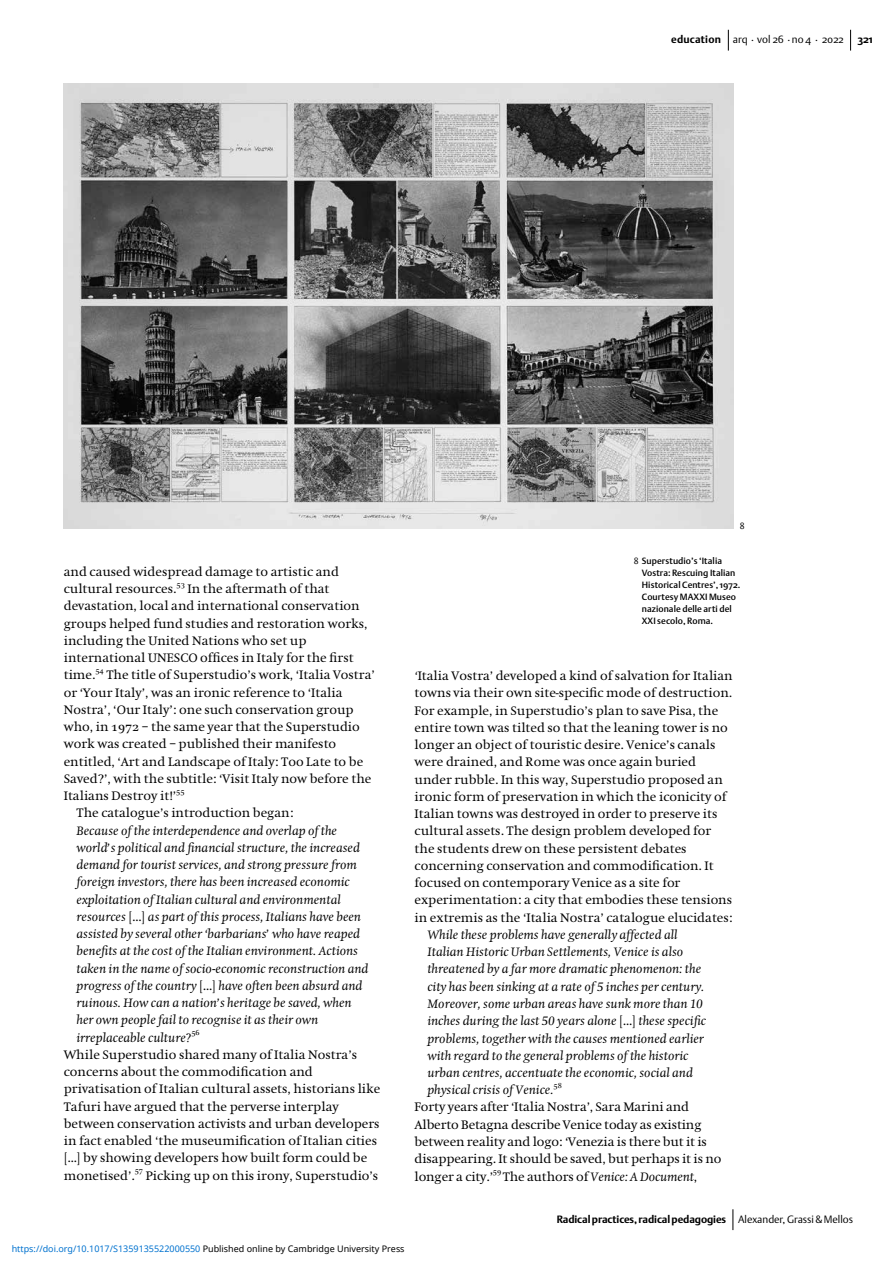
<style>
.page{position:relative;width:893px;height:1263px;background:#fff}
.page>*{position:absolute;margin:0;border:0;box-sizing:border-box;transform-origin:0 0}
.t1{font:12.75px/17.2px "Hollander";color:#000}
.t2{font:italic 12.75px/17.2px "Hollander";color:#000}
.t3{font:700 10.5px "DTL Argo ST";letter-spacing:-.01em;color:#000}
.t4{font:10.5px "DTL Argo ST Light";color:#000}
.t5{font:9px/12px "DTL Argo ST Medium";letter-spacing:.01em;color:#000}
.t6{font:9px "Noto Sans";color:#0172cf}
.t7{font:9px "DTL Argo ST Light";color:#000}
.t8{font:7.65px "Hollander SC";color:#000}
.s1{font-family:"DTL Argo ST";font-weight:700}
.s2{font-family:"Hollander SC"}
.s3{font-style:normal}
.s4{font-family:"DTL Argo ST Light"}
.s5{font-style:italic}
.s6{color:#000}
.s7{font-family:"DTL Argo ST Light";font-weight:400}
</style>
<div class="page">
<svg style="left:728px;top:30px;width:1px;height:21px"></svg>
<svg style="left:850px;top:30px;width:1px;height:21px"></svg>
<svg style="left:733px;top:1209px;width:1px;height:21px"></svg>
<img style="left:64px;top:84px;width:670px;height:444px">
<p class="t4" style="left:671px;top:33px;width:174px"><span class="s1">education</span> arq . vol 26 . no 4 . 2022</p>
<p class="t3" style="left:858px;top:33px;width:17px">321</p>
<p class="t1" style="left:64px;top:563px;width:277px">and caused widespread damage to artistic and cultural resources.</p>
<p class="t8" style="left:177px;top:580px;width:10px">53</p>
<p class="t1" style="left:64px;top:580px;width:305px;text-indent:124px">In the aftermath of that devastation, local and international conservation groups helped fund studies and restoration works, including the United Nations who set up international UNESCO offices in Italy for the first time.</p>
<p class="t8" style="left:95px;top:666px;width:10px">54</p>
<p class="t1" style="left:64px;top:667px;width:313px;text-indent:43px">The title of Superstudio’s work, ‘Italia Vostra’ or ‘Your Italy’, was an ironic reference to ‘Italia Nostra’, ‘Our Italy’: one such conservation group who, in <span class="s2">1972</span> – the same year that the Superstudio work was created – published their manifesto entitled, ‘Art and Landscape of Italy: Too Late to be Saved?’, with the subtitle: ‘Visit Italy now before the Italians Destroy it!’</p>
<p class="t8" style="left:176px;top:787px;width:10px">55</p>
<p class="t1" style="left:77px;top:805px;width:218px">The catalogue’s introduction began:</p>
<p class="t2" style="left:77px;top:822px;width:294px">Because of the interdependence and overlap of the world’s political and financial structure, the increased demand for tourist services, and strong pressure from foreign investors, there has been increased economic exploitation of Italian cultural and environmental resources <span class="s3">[…]</span> as part of this process, Italians have been assisted by several other ‘barbarians’ who have reaped benefits at the cost of the Italian environment. Actions taken in the name of socio-economic reconstruction and progress of the country <span class="s3">[…]</span> have often been absurd and ruinous. How can a nation’s heritage be saved, when her own people fail to recognise it as their own irreplaceable culture?</p>
<p class="t8" style="left:191px;top:1028px;width:10px">56</p>
<p class="t1" style="left:64px;top:1046px;width:318px">While Superstudio shared many of Italia Nostra’s concerns about the commodification and privatisation of Italian cultural assets, historians like Tafuri have argued that the perverse interplay between conservation activists and urban developers in fact enabled ‘the museumification of Italian cities […] by showing developers how built form could be monetised’.</p>
<p class="t8" style="left:135px;top:1166px;width:10px">57</p>
<p class="t1" style="left:146px;top:1167px;width:234px">Picking up on this irony, Superstudio’s</p>
<p class="t7" style="left:740px;top:520px;width:6px">8</p>
<p class="t5" style="left:642px;top:555px;width:100px;text-indent:-8px"><span class="s4">8</span> Superstudio’s ‘Italia<br>Vostra: Rescuing Italian<br>Historical Centres’, 1972.<br>Courtesy MAXXI Museo nazionale delle arti del<br>XXI secolo, Roma.</p>
<p class="t1" style="left:415px;top:667px;width:320px"><span class="s5">‘</span>Italia Vostra’ developed a kind of salvation for Italian towns via their own site-specific mode of destruction.<br>For example, in Superstudio’s plan to save Pisa, the entire town was tilted so that the leaning tower is no longer an object of touristic desire. Venice’s canals were drained, and Rome was once again buried under rubble. In this way, Superstudio proposed an ironic form of preservation in which the iconicity of Italian towns was destroyed in order to preserve its cultural assets. The design problem developed for the students drew on these persistent debates concerning conservation and commodification. It focused on contemporary Venice as a site for experimentation: a city that embodies these tensions in extremis as the ‘Italia Nostra’ catalogue elucidates:</p>
<p class="t2" style="left:427px;top:926px;width:280px">While these problems have generally affected all Italian Historic Urban Settlements, Venice is also threatened by a far more dramatic phenomenon: the city has been sinking at a rate of 5 inches per century.<br>Moreover, some urban areas have sunk more than 10 inches during the last 50 years alone <span class="s3">[…]</span> these specific problems, together with the causes mentioned earlier with regard to the general problems of the historic urban centres, accentuate the economic, social and physical crisis of Venice.</p>
<p class="t8" style="left:554px;top:1081px;width:10px">58</p>
<p class="t1" style="left:415px;top:1099px;width:308px">Forty years after ‘Italia Nostra’, Sara Marini and Alberto Betagna describe Venice today as existing between reality and logo: ‘Venezia is there but it is disappearing. It should be saved, but perhaps it is no longer a city.’</p>
<p class="t8" style="left:493px;top:1167px;width:10px">59</p>
<p class="t2" style="left:503px;top:1168px;width:196px"><span class="s3">The authors of</span> Venice: A Document<span class="s3">,</span></p>
<p class="t6" style="left:12px;top:1243px;width:394px">https://doi.org/10.1017/S1359135522000550 <span class="s6">Published online by Cambridge University Press</span></p>
<p class="t3" style="left:557px;top:1212px;width:298px">Radical practices, radical pedagogies <span class="s7">Alexander, Grassi &amp; Mellos</span></p>
</div>
